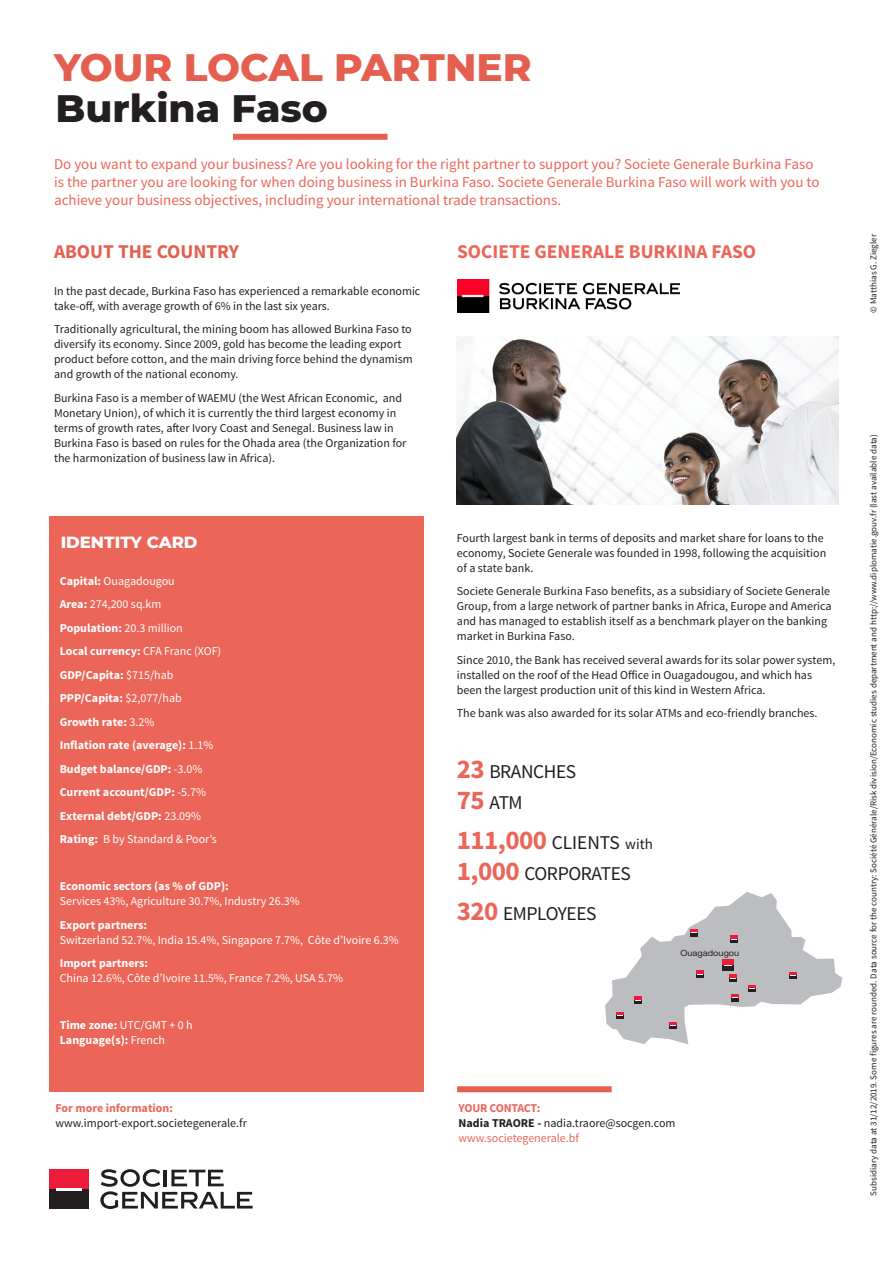
<style>
.page{position:relative;width:893px;height:1263px;background:#fff}
.page>*{position:absolute;margin:0;border:0;box-sizing:border-box;transform-origin:0 0}
.Grand_Titre{font:800 39px "Montserrat";color:#e55f50}
.Grand_Titre-2{font:800 39px "Montserrat";color:#231f20}
.TITRE_1{font:700 27px "Source Sans Pro";letter-spacing:-.02em;color:#eb6659}
.TITRE_1-2{font:19.5px "Source Sans Pro";letter-spacing:-.02em;color:#231f20}
.TITRE_1-3{font:700 19.5px "Source Sans Pro";color:#eb6659}
.TITRE_1-4{font:700 19.5px "Source Sans Pro";color:#e55f50}
.corps_de_texte{font:800 16.5px "Montserrat";color:#fff}
.corps_de_texte-2{font:15px/18px "Source Sans Pro";color:#eb6659}
.corps_de_texte-3{font:12px/15px "Source Sans Pro";color:#231f20}
.encart{font:12px/15px "Source Sans Pro";color:#fff}
.encart-2{font:700 12px/15px "Source Sans Pro";color:#fff}
.t1{font:9px "Source Sans Pro";color:#231f20}
.t2{font:8.55px "Helvetica Neue LT Com";color:#231f20;scale:1.09 1}
.s1{font-weight:700}
.s2{font-weight:400}
.s3{font-weight:700;color:#eb6659}
.s4{font-weight:700;font-size:27px;color:#eb6659}
.s5{font-weight:400;font-size:19.5px;color:#231f20}
.s6{font-weight:400;font-size:15px;color:#231f20}
.s7{color:#eb6659}
</style>
<div class="page">
<div style="left:49px;top:517px;width:374px;height:575px;background:#eb6659"></div>
<svg style="left:100px;top:1169px;width:153px;height:40px"></svg>
<div style="left:49px;top:1169px;width:40px;height:20px;background:#ed1a3a"></div>
<div style="left:49px;top:1189px;width:40px;height:20px;background:#231f20"></div>
<hr style="left:56px;top:1188px;width:26px;height:2px;background:#fff">
<div style="left:233px;top:134px;width:154px;height:6px;background:#e55f50"></div>
<div style="left:457px;top:1086px;width:155px;height:6px;background:#e55f50"></div>
<svg style="left:605px;top:892px;width:237px;height:152px"></svg>
<img style="left:457px;top:280px;width:222px;height:33px">
<img style="left:457px;top:336px;width:381px;height:168px">
<p class="Grand_Titre" style="left:54px;top:39px;width:479px">YOUR LOCAL PARTNER</p>
<p class="Grand_Titre-2" style="left:55px;top:79px;width:274px">Burkina Faso</p>
<p class="corps_de_texte-2" style="left:54px;top:155px;width:767px">Do you want to expand your business? Are you looking for the right partner to support you? Societe Generale Burkina Faso is the partner you are looking for when doing business in Burkina Faso. Societe Generale Burkina Faso will work with you to achieve your business objectives, including your international trade transactions.</p>
<p class="TITRE_1-4" style="left:54px;top:239px;width:187px">ABOUT THE COUNTRY</p>
<p class="TITRE_1-3" style="left:457px;top:239px;width:301px">SOCIETE GENERALE BURKINA FASO</p>
<p class="corps_de_texte-3" style="left:54px;top:284px;width:368px">In the past decade, Burkina Faso has experienced a remarkable economic take-off, with average growth of 6% in the last six years.</p>
<p class="corps_de_texte-3" style="left:54px;top:322px;width:360px">Traditionally agricultural, the mining boom has allowed Burkina Faso to diversify its economy. Since 2009, gold has become the leading export product before cotton, and the main driving force behind the dynamism and growth of the national economy.</p>
<p class="corps_de_texte-3" style="left:54px;top:391px;width:354px">Burkina Faso is a member of WAEMU (the West African Economic, and Monetary Union), of which it is currently the third largest economy in terms of growth rates, after Ivory Coast and Senegal. Business law in Burkina Faso is based on rules for the Ohada area (the Organization for the harmonization of business law in Africa).</p>
<p class="corps_de_texte" style="left:61px;top:530px;width:138px">IDENTITY CARD</p>
<p class="encart" style="left:60px;top:573px;width:117px"><span class="s1">Capital:</span> Ouagadougou</p>
<p class="encart" style="left:60px;top:597px;width:103px"><span class="s1">Area:</span> 274,200 sq.km</p>
<p class="encart-2" style="left:60px;top:621px;width:125px">Population: <span class="s2">20.3 million</span></p>
<p class="encart-2" style="left:60px;top:644px;width:163px">Local currency: <span class="s2">CFA Franc (XOF)</span></p>
<p class="encart-2" style="left:60px;top:668px;width:115px">GDP/Capita: <span class="s2">$715/hab</span></p>
<p class="encart-2" style="left:60px;top:691px;width:124px">PPP/Capita: <span class="s2">$2,077/hab</span></p>
<p class="encart-2" style="left:60px;top:715px;width:96px">Growth rate: <span class="s2">3.2%</span></p>
<p class="encart-2" style="left:60px;top:738px;width:155px">Inflation rate (average): <span class="s2">1.1%</span></p>
<p class="encart-2" style="left:60px;top:762px;width:144px">Budget balance/GDP: <span class="s2">-3.0%</span></p>
<p class="encart-2" style="left:60px;top:785px;width:148px">Current account/GDP: <span class="s2">-5.7%</span></p>
<p class="encart-2" style="left:60px;top:809px;width:143px">External debt/GDP: <span class="s2">23.09%</span></p>
<p class="encart" style="left:60px;top:832px;width:159px"><span class="s1">Rating:</span> B by Standard &amp; Poor’s</p>
<p class="encart" style="left:60px;top:879px;width:242px"><span class="s1">Economic sectors (as % of GDP):<br></span>Services 43%, Agriculture 30.7%, Industry 26.3%</p>
<p class="encart" style="left:60px;top:917px;width:340px"><span class="s1">Export partners:<br></span>Switzerland 52.7%, India 15.4%, Singapore 7.7%, Côte d’Ivoire 6.3%</p>
<p class="encart" style="left:60px;top:956px;width:285px"><span class="s1">Import partners:<br></span>China 12.6%, Côte d’Ivoire 11.5%, France 7.2%, USA 5.7%</p>
<p class="encart-2" style="left:60px;top:1018px;width:135px">Time zone: <span class="s2">UTC/GMT + 0 h<br></span>Language(s): <span class="s2">French</span></p>
<p class="corps_de_texte-3" style="left:55px;top:1100px;width:193px"><span class="s3">For more information: </span>www.import-export.societegenerale.fr</p>
<p class="corps_de_texte-3" style="left:457px;top:530px;width:371px">Fourth largest bank in terms of deposits and market share for loans to the economy, Societe Generale was founded in 1998, following the acquisition of a state bank.</p>
<p class="corps_de_texte-3" style="left:457px;top:584px;width:376px">Societe Generale Burkina Faso benefits, as a subsidiary of Societe Generale Group, from a large network of partner banks in Africa, Europe and America and has managed to establish itself as a benchmark player on the banking market in Burkina Faso.</p>
<p class="corps_de_texte-3" style="left:457px;top:652px;width:380px">Since 2010, the Bank has received several awards for its solar power system, installed on the roof of the Head Office in Ouagadougou, and which has been the largest production unit of this kind in Western Africa.</p>
<p class="corps_de_texte-3" style="left:457px;top:706px;width:362px">The bank was also awarded for its solar ATMs and eco-friendly branches.</p>
<p class="TITRE_1-2" style="left:457px;top:760px;width:121px"><span class="s4">23</span> BRANCHES</p>
<p class="TITRE_1-2" style="left:457px;top:791px;width:67px"><span class="s4">75</span> ATM</p>
<p class="TITRE_1" style="left:457px;top:823px;width:198px">111,000 <span class="s5">CLIENTS</span> <span class="s6">with</span></p>
<p class="TITRE_1-2" style="left:457px;top:861px;width:176px"><span class="s4">1,000</span> CORPORATES</p>
<p class="TITRE_1-2" style="left:457px;top:901px;width:141px"><span class="s4">320</span> EMPLOYEES</p>
<p class="t2" style="left:680px;top:947px;width:56px">Ouagadougou</p>
<p class="corps_de_texte-3" style="left:459px;top:1100px;width:218px"><span class="s3">YOUR CONTACT:<br></span><span class="s1">Nadia TRAORE -</span> nadia.traore@socgen.com <span class="s7">www.societegenerale.bf</span></p>
<p class="t1" style="left:868px;top:313px;width:80px;rotate:-90deg">© Matthias G. Ziegler</p>
<p class="t1" style="left:868px;top:1196px;width:763px;rotate:-90deg">Subsidiary data at 31/12/2019. Some figures are rounded. Data source for the country: Société Générale/Risk division/Economic studies department and http://www.diplomatie.gouv.fr (last available data)</p>
</div>
